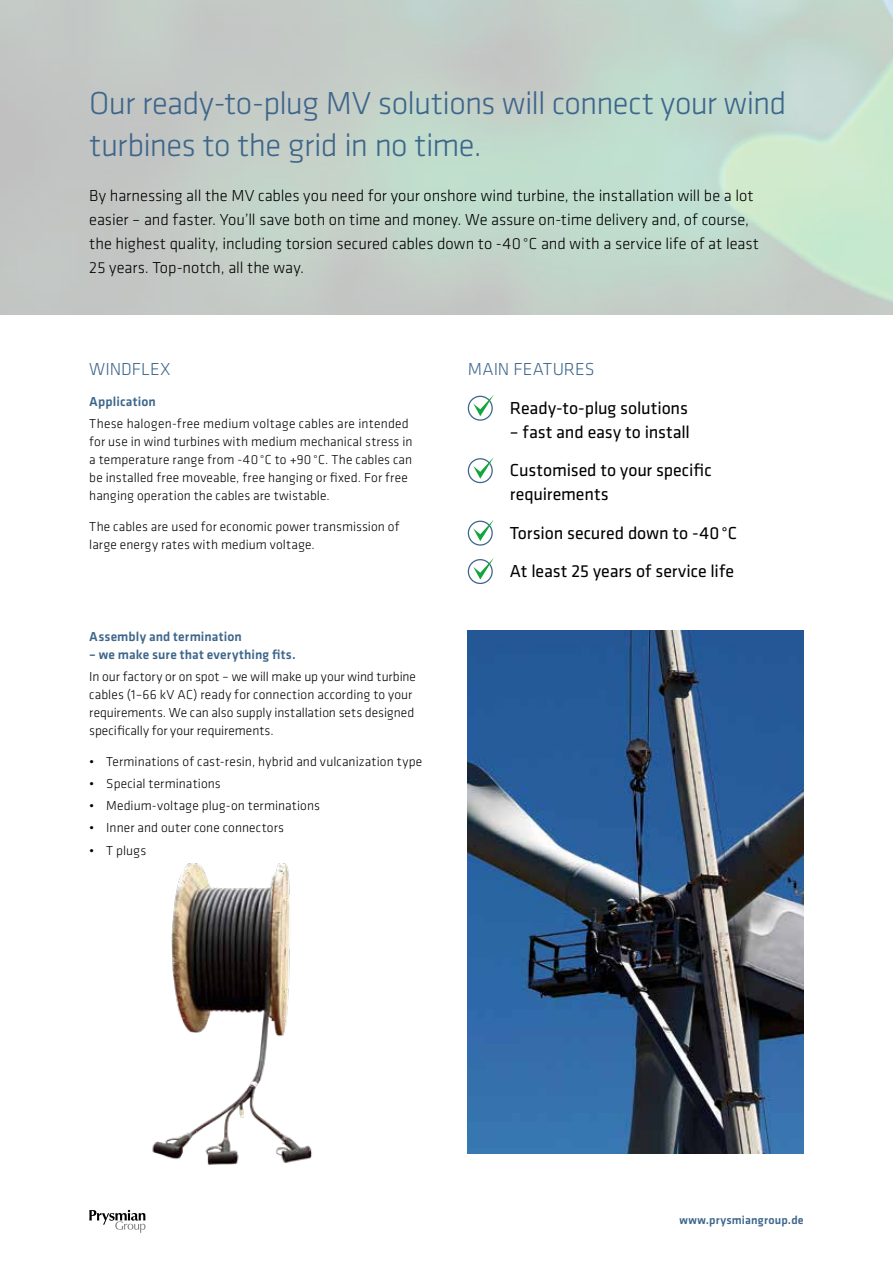
<style>
.page{position:relative;width:893px;height:1263px;background:#fff}
.page>*{position:absolute;margin:0;border:0;box-sizing:border-box;transform-origin:0 0}
.t1{font:300 33px/42px "Klavika";letter-spacing:-.02em;color:#3d668b}
.t2{font:18px/38.4px "Klavika";letter-spacing:-.005em;color:#000}
.t3{font:300 18px "Klavika";letter-spacing:.01em;color:#3d668b}
.t4{font:300 16.5px/24px "Klavika";color:#000}
.t5{font:300 13.5px/18px "Klavika";letter-spacing:.005em;color:#000}
.t6{font:500 13.5px "Klavika";letter-spacing:.01em;color:#3d668b}
.t7{font:500 12px "Klavika";letter-spacing:.015em;color:#3d668b}
</style>
<div class="page">
<img style="left:468px;top:631px;width:336px;height:522px">
<div style="left:468px;top:396px;width:25px;height:25px;border:1px solid #3d668b;border-radius:50%"></div>
<svg style="left:473px;top:395px;width:21px;height:21px"></svg>
<div style="left:468px;top:458px;width:25px;height:25px;border:1px solid #3d668b;border-radius:50%"></div>
<svg style="left:473px;top:457px;width:21px;height:22px"></svg>
<div style="left:468px;top:521px;width:25px;height:25px;border:1px solid #3d668b;border-radius:50%"></div>
<svg style="left:473px;top:519px;width:21px;height:22px"></svg>
<div style="left:468px;top:559px;width:25px;height:25px;border:1px solid #3d668b;border-radius:50%"></div>
<svg style="left:473px;top:558px;width:21px;height:21px"></svg>
<img style="left:152px;top:863px;width:160px;height:302px">
<svg style="left:89px;top:1210px;width:57px;height:23px"></svg>
<h1 class="t1" style="left:89px;top:82px;width:699px">Our ready-to-plug MV solutions will connect your wind turbines to the grid in no time.</h1>
<p class="t4" style="left:89px;top:184px;width:671px">By harnessing all the MV cables you need for your onshore wind turbine, the installation will be a lot easier – and faster. You’ll save both on time and money. We assure on-time delivery and, of course, the highest quality, including torsion secured cables down to -40°C and with a service life of at least 25 years. Top-notch, all the way.</p>
<h2 class="t3" style="left:89px;top:358px;width:83px">WINDFLEX</h2>
<p class="t6" style="left:89px;top:392px;width:68px">Application</p>
<p class="t5" style="left:89px;top:414px;width:325px">These halogen-free medium voltage cables are intended for use in wind turbines with medium mechanical stress in a temperature range from -40°C to +90°C. The cables can be installed free moveable, free hanging or fixed. For free hanging operation the cables are twistable.</p>
<p class="t5" style="left:89px;top:517px;width:312px">The cables are used for economic power transmission of large energy rates with medium voltage.</p>
<p class="t6" style="left:89px;top:627px;width:154px">Assembly and termination</p>
<p class="t6" style="left:89px;top:645px;width:208px">– we make sure that everything fits.</p>
<p class="t5" style="left:89px;top:667px;width:328px">In our factory or on spot – we will make up your wind turbine cables (1–66 kV AC) ready for connection according to your requirements. We can also supply installation sets designed specifically for your requirements.</p>
<p class="t5" style="left:89px;top:752px;width:334px">• Terminations of cast-resin, hybrid and vulcanization type</p>
<p class="t5" style="left:89px;top:774px;width:133px">• Special terminations</p>
<p class="t5" style="left:89px;top:796px;width:232px">• Medium-voltage plug-on terminations</p>
<p class="t5" style="left:89px;top:819px;width:196px">• Inner and outer cone connectors</p>
<p class="t5" style="left:89px;top:841px;width:58px">• T plugs</p>
<h2 class="t3" style="left:468px;top:358px;width:128px">MAIN FEATURES</h2>
<h2 class="t2" style="left:510px;top:388px;width:180px">Ready-to-plug solutions</h2>
<h2 class="t2" style="left:510px;top:412px;width:203px">– fast and easy to install<br>Customised to your specific</h2>
<h2 class="t2" style="left:510px;top:475px;width:229px">requirements<br>Torsion secured down to -40°C<br>At least 25 years of service life</h2>
<p class="t7" style="left:679px;top:1211px;width:126px">www.prysmiangroup.de</p>
</div>
